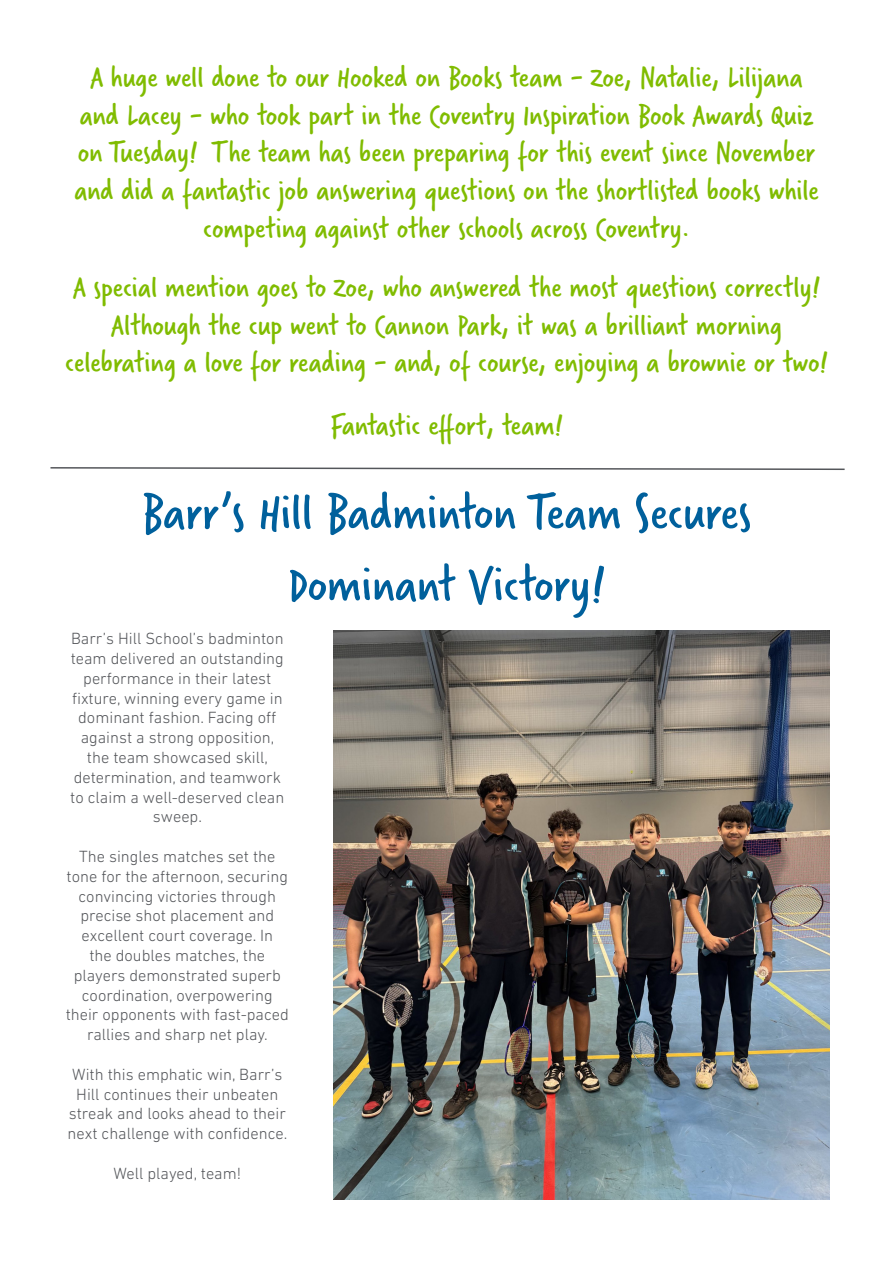
<style>
.page{position:relative;width:893px;height:1263px;background:#fff}
.page>*{position:absolute;margin:0;border:0;box-sizing:border-box;transform-origin:0 0}
.t1{font:54px/72px "Verveine";color:#00609c;text-align:center}
.t2{font:31.5px/37.8px "Verveine";color:#80bc00;text-align:center}
.t3{font:300 16.5px/19.8px "DIN Next LT Pro";color:#54565a;text-align:center}
</style>
<div class="page">
<svg style="left:50px;top:467px;width:795px;height:3px"></svg>
<img style="left:333px;top:630px;width:496px;height:569px">
<p class="t2" style="left:74px;top:58px;width:746px">A huge well done to our Hooked on Books team - Zoe, Natalie, Lilijana and Lacey - who took part in the Coventry Inspiration Book Awards Quiz on Tuesday! The team has been preparing for this event since November and did a fantastic job answering questions on the shortlisted books while competing against other schools across Coventry.</p>
<p class="t2" style="left:65px;top:268px;width:764px">A special mention goes to Zoe, who answered the most questions correctly!<br>Although the cup went to Cannon Park, it was a brilliant morning celebrating a love for reading - and, of course, enjoying a brownie or two!</p>
<p class="t2" style="left:330px;top:406px;width:234px">Fantastic effort, team!</p>
<p class="t1" style="left:142px;top:477px;width:611px">Barr’s Hill Badminton Team Secures<br>Dominant Victory!</p>
<p class="t3" style="left:70px;top:628px;width:216px">Barr’s Hill School’s badminton team delivered an outstanding performance in their latest fixture, winning every game in dominant fashion. Facing off against a strong opposition, the team showcased skill, determination, and teamwork to claim a well-deserved clean sweep.</p>
<p class="t3" style="left:66px;top:846px;width:225px">The singles matches set the tone for the afternoon, securing convincing victories through precise shot placement and excellent court coverage. In<br>the doubles matches, the players demonstrated superb coordination, overpowering their opponents with fast-paced rallies and sharp net play.</p>
<p class="t3" style="left:68px;top:1064px;width:221px">With this emphatic win, Barr’s<br>Hill continues their unbeaten streak and looks ahead to their next challenge with confidence.</p>
<p class="t3" style="left:113px;top:1163px;width:129px">Well played, team!</p>
</div>
